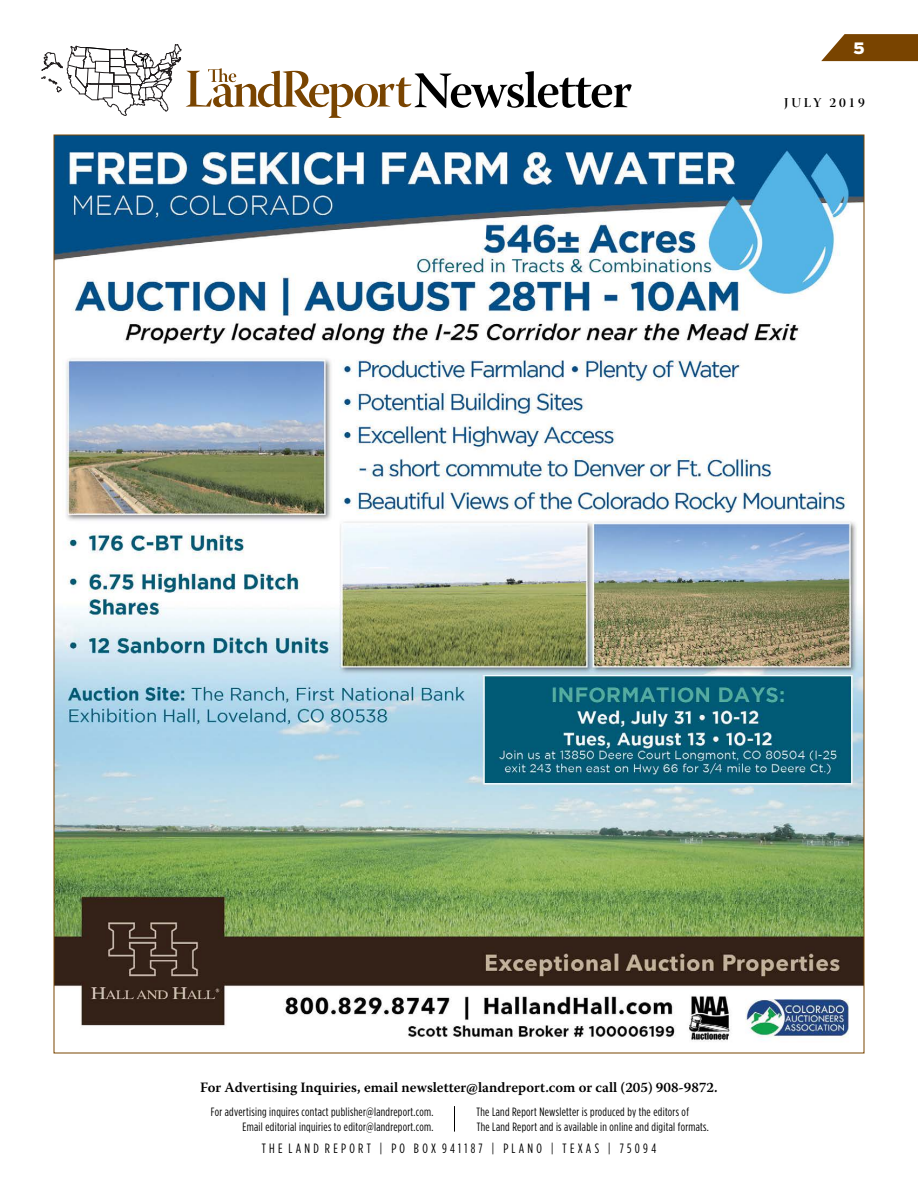
<style>
.page{position:relative;width:918px;height:1188px;background:#fff}
.page>*{position:absolute;margin:0;border:0;box-sizing:border-box;transform-origin:0 0}
.t1{font:51px "Warnock Pro Semibold Subh";letter-spacing:-.025em;color:#000}
.t2{font:900 16.5px "Interstate";color:#fff}
.t3{font:600 14.25px "Warnock Pro";color:#000}
.t4{font:condensed 13.5px "Gotham HTF";color:#000}
.t5{font:13.5px "Warnock Pro Semibold Disp";letter-spacing:.2em;color:#000}
.t6{font:condensed 12px/14.4px "Gotham HTF";letter-spacing:.025em;color:#000;text-align:right}
</style>
<div class="page">
<svg style="left:454px;top:1106px;width:1px;height:26px"></svg>
<svg style="left:41px;top:44px;width:371px;height:74px"></svg>
<svg style="left:821px;top:34px;width:97px;height:27px;background:#895b20"></svg>
<img style="left:56px;top:137px;width:806px;height:905px">
<h1 class="t1" style="left:414px;top:60px;width:220px">Newsletter</h1>
<h2 class="t2" style="left:853px;top:39px;width:13px">5</h2>
<p class="t5" style="left:784px;top:95px;width:82px">JULY 2019</p>
<p class="t3" style="left:200px;top:1079px;width:519px">For Advertising Inquiries, email newsletter@landreport.com or call (205) 908-9872.</p>
<p class="t6" style="left:211px;top:1105px;width:224px">For advertising inquires contact publisher@landreport.com.<br>Email editorial inquiries to editor@landreport.com.</p>
<p class="t6" style="left:477px;top:1105px;width:234px;text-align:left">The Land Report Newsletter is produced by the editors of<br>The Land Report and is available in online and digital formats.</p>
<p class="t4" style="left:262px;top:1142px;width:396px">T H E L A N D R E P O R T | P O B O X 9 4 1 1 8 7 | P L A N O | T E X A S | 7 5 0 9 4</p>
</div>
